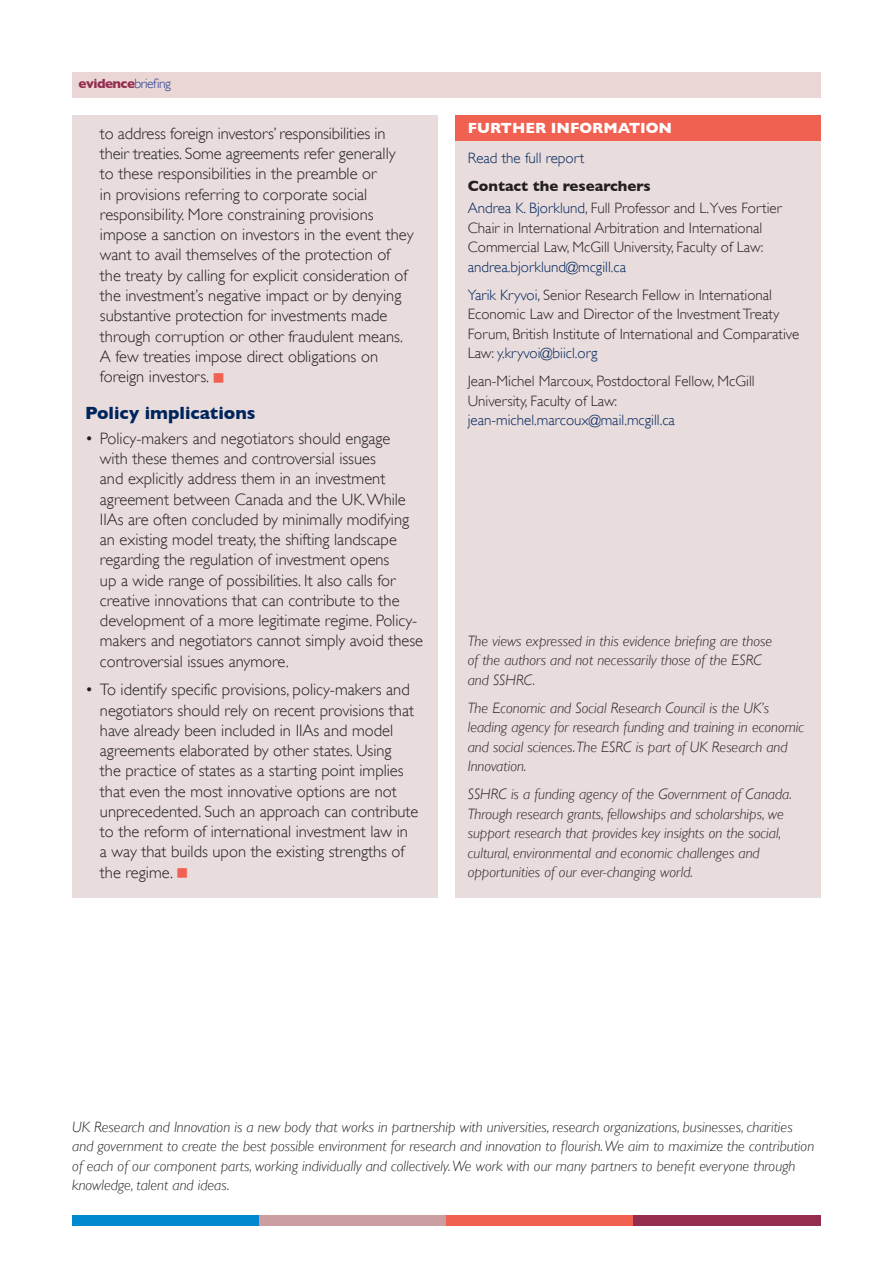
<style>
.page{position:relative;width:893px;height:1263px;background:#fff}
.page>*{position:absolute;margin:0;border:0;box-sizing:border-box;transform-origin:0 0}
.t1{font:700 18px "Gill Sans";color:#00255d}
.P2{font:300 16.5px/20.2px "Gill Sans";color:#231f20}
.P3{font:italic 300 15px/19.5px "Gill Sans";color:#231f20}
.P3-2{font:300 15px/19.5px "Gill Sans";color:#231f20}
.P3-3{font:700 15px "Gill Sans";color:#231f20}
.t2{font:700 15px "Gill Sans";color:#fff}
.P3-4{font:300 15px "Gill Sans";color:#00255d}
.t3{font:700 13.5px "Gill Sans";letter-spacing:-.04em;color:#942d4e}
.s1{font-weight:300;color:#253f8e}
.s2{color:#f16152}
.s3{color:#00255d}
</style>
<div class="page">
<div style="left:455px;top:115px;width:366px;height:782px;background:#e8dcdc"></div>
<div style="left:72px;top:115px;width:366px;height:782px;background:#e8dcdc"></div>
<div style="left:72px;top:72px;width:749px;height:26px;background:#e9d6d5"></div>
<div style="left:72px;top:1215px;width:187px;height:11px;background:#0089cf"></div>
<div style="left:259px;top:1215px;width:187px;height:11px;background:#cb9fa1"></div>
<div style="left:446px;top:1215px;width:188px;height:11px;background:#f16152"></div>
<div style="left:634px;top:1215px;width:187px;height:11px;background:#942d4e"></div>
<div style="left:455px;top:115px;width:366px;height:25px;background:#f16152"></div>
<p class="t3" style="left:79px;top:76px;width:94px">evidence<span class="s1">briefing</span></p>
<p class="P2" style="left:100px;top:123px;width:315px">to address foreign investors’ responsibilities in their treaties. Some agreements refer generally<br>to these responsibilities in the preamble or<br>in provisions referring to corporate social responsibility. More constraining provisions impose a sanction on investors in the event they want to avail themselves of the protection of the treaty by calling for explicit consideration of the investment’s negative impact or by denying substantive protection for investments made through corruption or other fraudulent means.<br>A few treaties impose direct obligations on foreign investors. <span class="s2">■</span></p>
<h4 class="t1" style="left:85px;top:403px;width:172px">Policy implications</h4>
<p class="P2" style="left:100px;top:428px;width:325px;text-indent:-15px">• Policy-makers and negotiators should engage<br>with these themes and controversial issues<br>and explicitly address them in an investment agreement between Canada and the UK. While IIAs are often concluded by minimally modifying an existing model treaty, the shifting landscape regarding the regulation of investment opens<br>up a wide range of possibilities. It also calls for creative innovations that can contribute to the development of a more legitimate regime. Policy&shy;makers and negotiators cannot simply avoid these controversial issues anymore.</p>
<p class="P2" style="left:100px;top:680px;width:320px;text-indent:-15px">• To identify specific provisions, policy-makers and negotiators should rely on recent provisions that have already been included in IIAs and model agreements elaborated by other states. Using<br>the practice of states as a starting point implies that even the most innovative options are not unprecedented. Such an approach can contribute to the reform of international investment law in a way that builds upon the existing strengths of the regime. <span class="s2">■</span></p>
<h5 class="t2" style="left:468px;top:119px;width:206px">FURTHER INFORMATION</h5>
<p class="P3-4" style="left:468px;top:150px;width:118px">Read the full report</p>
<p class="P3-3" style="left:468px;top:178px;width:184px">Contact the researchers</p>
<p class="P3-2" style="left:468px;top:198px;width:315px"><span class="s3">Andrea K. Bjorklund</span>, Full Professor and L.Yves Fortier Chair in International Arbitration and International Commercial Law, McGill University, Faculty of Law: <span class="s3">andrea.bjorklund@mcgill.ca</span></p>
<p class="P3-2" style="left:468px;top:285px;width:333px"><span class="s3">Yarik Kryvoi,</span> Senior Research Fellow in International Economic Law and Director of the Investment Treaty Forum, British Institute of International and Comparative Law: <span class="s3">y.kryvoi@biicl.org</span></p>
<p class="P3-2" style="left:468px;top:371px;width:288px">Jean-Michel Marcoux, Postdoctoral Fellow, McGill<br>University, Faculty of Law: <span class="s3">jean-michel.marcoux@mail.mcgill.ca</span></p>
<p class="P3" style="left:468px;top:631px;width:306px">The views expressed in this evidence briefing are those of the authors and not necessarily those of the ESRC and SSHRC.</p>
<p class="P3" style="left:468px;top:698px;width:338px">The Economic and Social Research Council is the UK’s leading agency for research funding and training in economic and social sciences. The ESRC is part of UK Research and Innovation.</p>
<p class="P3" style="left:468px;top:784px;width:326px">SSHRC is a funding agency of the Government of Canada.<br>Through research grants, fellowships and scholarships, we support research that provides key insights on the social, cultural, environmental and economic challenges and opportunities of our ever-changing world.</p>
<p class="P3" style="left:72px;top:1117px;width:743px">UK Research and Innovation is a new body that works in partnership with universities, research organizations, businesses, charities and government to create the best possible environment for research and innovation to flourish. We aim to maximize the contribution of each of our component parts, working individually and collectively. We work with our many partners to benefit everyone through knowledge, talent and ideas.</p>
</div>
